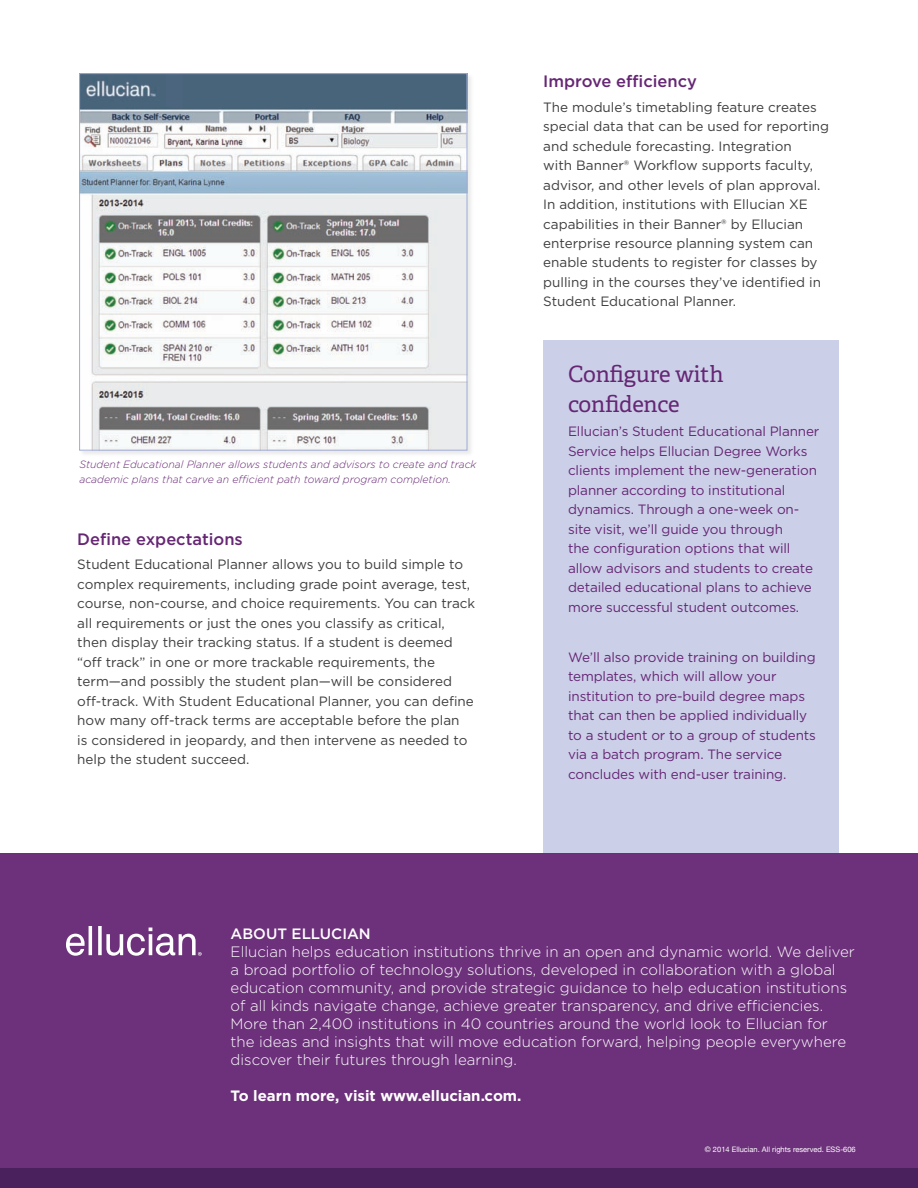
<style>
.page{position:relative;width:918px;height:1188px;background:#fff}
.page>*{position:absolute;margin:0;border:0;box-sizing:border-box;transform-origin:0 0}
.t1{font:22.5px/30px "Adelle";letter-spacing:-.01em;color:#662674}
.t2{font:500 16.5px "Gotham";color:#662674}
.t3{font:300 15px/18px "Gotham";color:#fff}
.t4{font:700 15px "Gotham";color:#fff}
.t5{font:500 15px "Gotham";color:#fff}
.t6{font:13.5px/19.5px "Gotham";color:#3e3e3f}
.t7{font:13.5px/19.5px "Gotham";letter-spacing:-.01em;color:#662674}
.t8{font:italic 300 10.5px/15px "Gotham";color:#672775}
.t9{font:7.5px "Helvetica Neue";color:#fff}
</style>
<div class="page">
<div style="left:543px;top:340px;width:296px;height:513px;background:#cbd0e8"></div>
<div style="left:0;top:853px;width:918px;height:335px;background:#6d317b"></div>
<svg style="left:66px;top:927px;width:136px;height:29px"></svg>
<div style="left:0;top:1169px;width:918px;height:19px;background:#4a215d"></div>
<div style="left:79px;top:73px;width:395px;height:384px;background:#707174;opacity:.15"></div>
<img style="left:81px;top:75px;width:384px;height:373px">
<div style="left:79px;top:73px;width:388px;height:377px;border:1px solid #a1abd6"></div>
<p class="t8" style="left:79px;top:457px;width:399px">Student Educational Planner allows students and advisors to create and track academic plans that carve an efficient path toward program completion.</p>
<p class="t2" style="left:77px;top:528px;width:167px">Define expectations</p>
<p class="t6" style="left:77px;top:555px;width:399px">Student Educational Planner allows you to build simple to complex requirements, including grade point average, test, course, non-course, and choice requirements. You can track all requirements or just the ones you classify as critical, then display their tracking status. If a student is deemed “off track” in one or more trackable requirements, the term—and possibly the student plan—will be considered off-track. With Student Educational Planner, you can define how many off-track terms are acceptable before the plan<br>is considered in jeopardy, and then intervene as needed to help the student succeed.</p>
<p class="t2" style="left:543px;top:70px;width:155px">Improve efficiency</p>
<p class="t6" style="left:543px;top:97px;width:288px">The module’s timetabling feature creates special data that can be used for reporting and schedule forecasting. Integration<br>with Banner® Workflow supports faculty, advisor, and other levels of plan approval.<br>In addition, institutions with Ellucian XE capabilities in their Banner® by Ellucian enterprise resource planning system can enable students to register for classes by pulling in the courses they’ve identified in Student Educational Planner.</p>
<h1 class="t1" style="left:568px;top:358px;width:157px">Configure with confidence</h1>
<p class="t7" style="left:568px;top:422px;width:253px">Ellucian’s Student Educational Planner Service helps Ellucian Degree Works clients implement the new-generation planner according to institutional dynamics. Through a one-week on&shy;site visit, we’ll guide you through<br>the configuration options that will allow advisors and students to create detailed educational plans to achieve more successful student outcomes.</p>
<p class="t7" style="left:568px;top:647px;width:249px">We’ll also provide training on building templates, which will allow your institution to pre-build degree maps that can then be applied individually to a student or to a group of students via a batch program. The service concludes with end-user training.</p>
<p class="t5" style="left:231px;top:924px;width:142px">ABOUT ELLUCIAN</p>
<p class="t3" style="left:231px;top:942px;width:626px">Ellucian helps education institutions thrive in an open and dynamic world. We deliver a broad portfolio of technology solutions, developed in collaboration with a global education community, and provide strategic guidance to help education institutions of all kinds navigate change, achieve greater transparency, and drive efficiencies.<br>More than 2,400 institutions in 40 countries around the world look to Ellucian for the ideas and insights that will move education forward, helping people everywhere discover their futures through learning.</p>
<p class="t4" style="left:231px;top:1086px;width:292px">To learn more, visit www.ellucian.com.</p>
<p class="t9" style="left:705px;top:1144px;width:152px">© 2014 Ellucian. All rights reserved. ESS-606</p>
</div>
